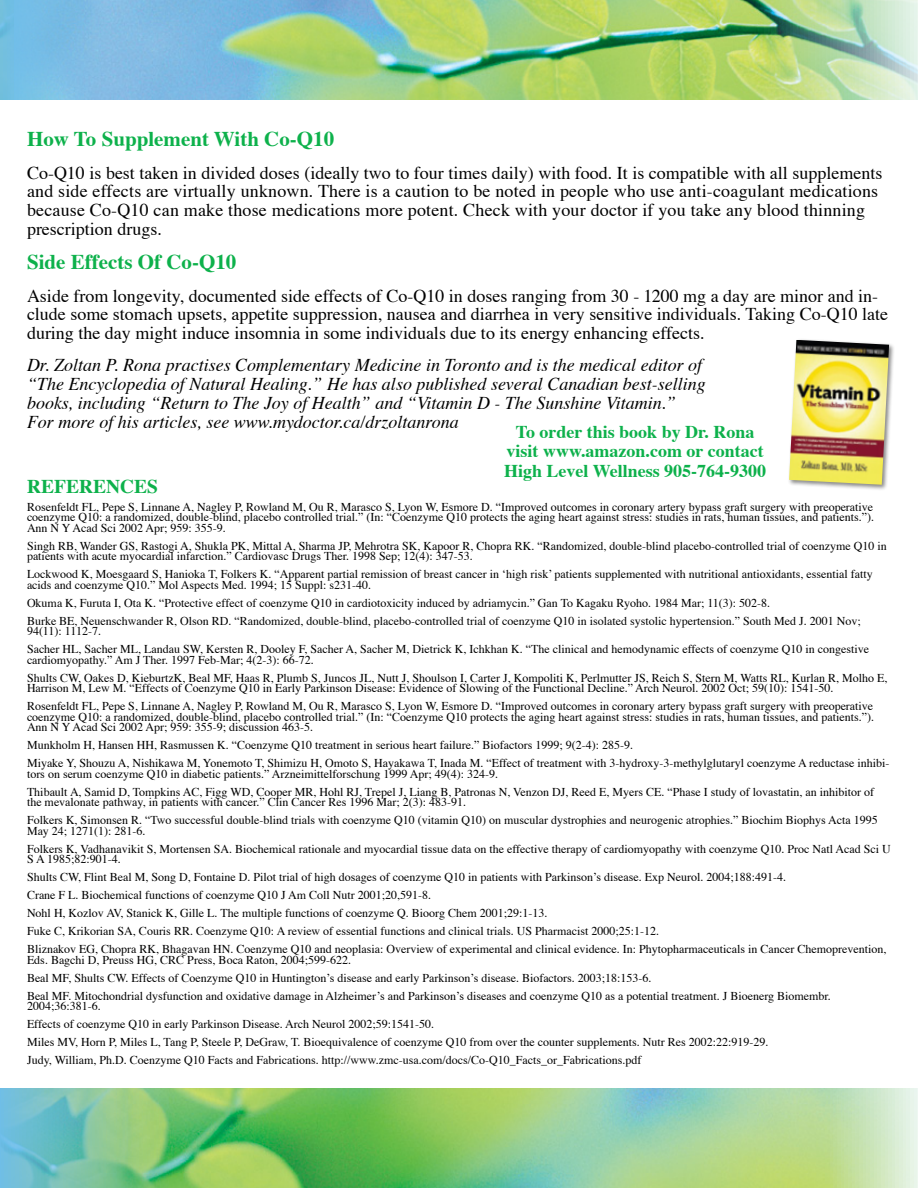
<style>
.page{position:relative;width:918px;height:1188px;background:#fff}
.page>*{position:absolute;margin:0;border:0;box-sizing:border-box;transform-origin:0 0}
.t1{font:700 21px "Times";color:#0db14b}
.t2{font:700 19.5px "Times";color:#0db14b}
.t3{font:18px/18.8px "Times";color:#000}
.t4{font:italic 18px/18.8px "Times";color:#000}
.t5{font:700 18px/19.5px "Times";color:#0db14b;text-align:center}
.t6{font:12px/18px "Times";color:#000}
</style>
<div class="page">
<img style="left:0;top:1089px;width:918px;height:99px">
<img style="left:0;top:0;width:7px;height:99px">
<img style="left:7px;top:0;width:911px;height:99px">
<div style="left:787px;top:339px;width:108px;height:152px;background:#000;opacity:.47"></div>
<img style="left:789px;top:340px;width:100px;height:145px">
<h1 class="t1" style="left:27px;top:119px;width:309px">How To Supplement With Co-Q10</h1>
<p class="t3" style="left:27px;top:162px;width:857px">Co-Q10 is best taken in divided doses (ideally two to four times daily) with food. It is compatible with all supplements and side effects are virtually unknown. There is a caution to be noted in people who use anti-coagulant medications because Co-Q10 can make those medications more potent. Check with your doctor if you take any blood thinning prescription drugs.</p>
<h1 class="t1" style="left:27px;top:242px;width:211px">Side Effects Of Co-Q10</h1>
<p class="t3" style="left:27px;top:285px;width:863px">Aside from longevity, documented side effects of Co-Q10 in doses ranging from 30 - 1200 mg a day are minor and in&shy;clude some stomach upsets, appetite suppression, nausea and diarrhea in very sensitive individuals. Taking Co-Q10 late during the day might induce insomnia in some individuals due to its energy enhancing effects.</p>
<p class="t4" style="left:27px;top:355px;width:680px">Dr. Zoltan P. Rona practises Complementary Medicine in Toronto and is the medical editor of “The Encyclopedia of Natural Healing.” He has also published several Canadian best-selling books, including “Return to The Joy of Health” and “Vitamin D - The Sunshine Vitamin.” For more of his articles, see www.mydoctor.ca/drzoltanrona</p>
<h3 class="t5" style="left:504px;top:420px;width:264px">To order this book by Dr. Rona visit www.amazon.com or contact<br>High Level Wellness 905-764-9300</h3>
<h2 class="t2" style="left:27px;top:468px;width:133px">REFERENCES</h2>
<p class="t6" style="left:27px;top:501px;width:849px;line-height:10.5px;text-align:justify">Rosenfeldt FL, Pepe S, Linnane A, Nagley P, Rowland M, Ou R, Marasco S, Lyon W, Esmore D. “Improved outcomes in coronary artery bypass graft surgery with preoperative coenzyme Q10: a randomized, double-blind, placebo controlled trial.” (In: “Coenzyme Q10 protects the aging heart against stress: studies in rats, human tissues, and patients.”).<br>Ann N Y Acad Sci 2002 Apr; 959: 355-9.</p>
<p class="t6" style="left:27px;top:540px;width:861px;line-height:10.5px">Singh RB, Wander GS, Rastogi A, Shukla PK, Mittal A, Sharma JP, Mehrotra SK, Kapoor R, Chopra RK. “Randomized, double-blind placebo-controlled trial of coenzyme Q10 in patients with acute myocardial infarction.” Cardiovasc Drugs Ther. 1998 Sep; 12(4): 347-53.</p>
<p class="t6" style="left:27px;top:568px;width:847px;line-height:10.5px">Lockwood K, Moesgaard S, Hanioka T, Folkers K. “Apparent partial remission of breast cancer in ‘high risk’ patients supplemented with nutritional antioxidants, essential fatty acids and coenzyme Q10.” Mol Aspects Med. 1994; 15 Suppl: s231-40.</p>
<p class="t6" style="left:27px;top:593px;width:835px">Okuma K, Furuta I, Ota K. “Protective effect of coenzyme Q10 in cardiotoxicity induced by adriamycin.” Gan To Kagaku Ryoho. 1984 Mar; 11(3): 502-8.<br>Burke BE, Neuenschwander R, Olson RD. “Randomized, double-blind, placebo-controlled trial of coenzyme Q10 in isolated systolic hypertension.” South Med J. 2001 Nov;</p>
<p class="t6" style="left:27px;top:621px;width:844px">94(11): 1112-7.<br>Sacher HL, Sacher ML, Landau SW, Kersten R, Dooley F, Sacher A, Sacher M, Dietrick K, Ichkhan K. “The clinical and hemodynamic effects of coenzyme Q10 in congestive</p>
<p class="t6" style="left:27px;top:650px;width:862px">cardiomyopathy.” Am J Ther. 1997 Feb-Mar; 4(2-3): 66-72.<br>Shults CW, Oakes D, KieburtzK, Beal MF, Haas R, Plumb S, Juncos JL, Nutt J, Shoulson I, Carter J, Kompoliti K, Perlmutter JS, Reich S, Stern M, Watts RL, Kurlan R, Molho E,</p>
<p class="t6" style="left:27px;top:678px;width:848px">Harrison M, Lew M. “Effects of Coenzyme Q10 in Early Parkinson Disease: Evidence of Slowing of the Functional Decline.” Arch Neurol. 2002 Oct; 59(10): 1541-50.<br>Rosenfeldt FL, Pepe S, Linnane A, Nagley P, Rowland M, Ou R, Marasco S, Lyon W, Esmore D. “Improved outcomes in coronary artery bypass graft surgery with preoperative</p>
<p class="t6" style="left:27px;top:711px;width:849px;line-height:10.5px">coenzyme Q10: a randomized, double-blind, placebo controlled trial.” (In: “Coenzyme Q10 protects the aging heart against stress: studies in rats, human tissues, and patients.”).<br>Ann N Y Acad Sci 2002 Apr; 959: 355-9; discussion 463-5.</p>
<p class="t6" style="left:27px;top:735px;width:864px">Munkholm H, Hansen HH, Rasmussen K. “Coenzyme Q10 treatment in serious heart failure.” Biofactors 1999; 9(2-4): 285-9.<br>Miyake Y, Shouzu A, Nishikawa M, Yonemoto T, Shimizu H, Omoto S, Hayakawa T, Inada M. “Effect of treatment with 3-hydroxy-3-methylglutaryl coenzyme A reductase inhibi-</p>
<p class="t6" style="left:27px;top:764px;width:849px">tors on serum coenzyme Q10 in diabetic patients.” Arzneimittelforschung 1999 Apr; 49(4): 324-9.<br>Thibault A, Samid D, Tompkins AC, Figg WD, Cooper MR, Hohl RJ, Trepel J, Liang B, Patronas N, Venzon DJ, Reed E, Myers CE. “Phase I study of lovastatin, an inhibitor of</p>
<p class="t6" style="left:27px;top:792px;width:852px">the mevalonate pathway, in patients with cancer.” Clin Cancer Res 1996 Mar; 2(3): 483-91.<br>Folkers K, Simonsen R. “Two successful double-blind trials with coenzyme Q10 (vitamin Q10) on muscular dystrophies and neurogenic atrophies.” Biochim Biophys Acta 1995</p>
<p class="t6" style="left:27px;top:821px;width:865px">May 24; 1271(1): 281-6.<br>Folkers K, Vadhanavikit S, Mortensen SA. Biochemical rationale and myocardial tissue data on the effective therapy of cardiomyopathy with coenzyme Q10. Proc Natl Acad Sci U</p>
<p class="t6" style="left:27px;top:849px;width:861px">S A 1985;82:901-4.<br>Shults CW, Flint Beal M, Song D, Fontaine D. Pilot trial of high dosages of coenzyme Q10 in patients with Parkinson’s disease. Exp Neurol. 2004;188:491-4.<br>Crane F L. Biochemical functions of coenzyme Q10 J Am Coll Nutr 2001;20,591-8.<br>Nohl H, Kozlov AV, Stanick K, Gille L. The multiple functions of coenzyme Q. Bioorg Chem 2001;29:1-13.<br>Fuke C, Krikorian SA, Couris RR. Coenzyme Q10: A review of essential functions and clinical trials. US Pharmacist 2000;25:1-12.<br>Bliznakov EG, Chopra RK, Bhagavan HN. Coenzyme Q10 and neoplasia: Overview of experimental and clinical evidence. In: Phytopharmaceuticals in Cancer Chemoprevention,</p>
<p class="t6" style="left:27px;top:950px;width:805px">Eds. Bagchi D, Preuss HG, CRC Press, Boca Raton, 2004;599-622.<br>Beal MF, Shults CW. Effects of Coenzyme Q10 in Huntington’s disease and early Parkinson’s disease. Biofactors. 2003;18:153-6.<br>Beal MF. Mitochondrial dysfunction and oxidative damage in Alzheimer’s and Parkinson’s diseases and coenzyme Q10 as a potential treatment. J Bioenerg Biomembr.</p>
<p class="t6" style="left:27px;top:996px;width:743px">2004;36:381-6.<br>Effects of coenzyme Q10 in early Parkinson Disease. Arch Neurol 2002;59:1541-50.<br>Miles MV, Horn P, Miles L, Tang P, Steele P, DeGraw, T. Bioequivalence of coenzyme Q10 from over the counter supplements. Nutr Res 2002:22:919-29.<br>Judy, William, Ph.D. Coenzyme Q10 Facts and Fabrications. http://www.zmc-usa.com/docs/Co-Q10_Facts_or_Fabrications.pdf</p>
</div>
